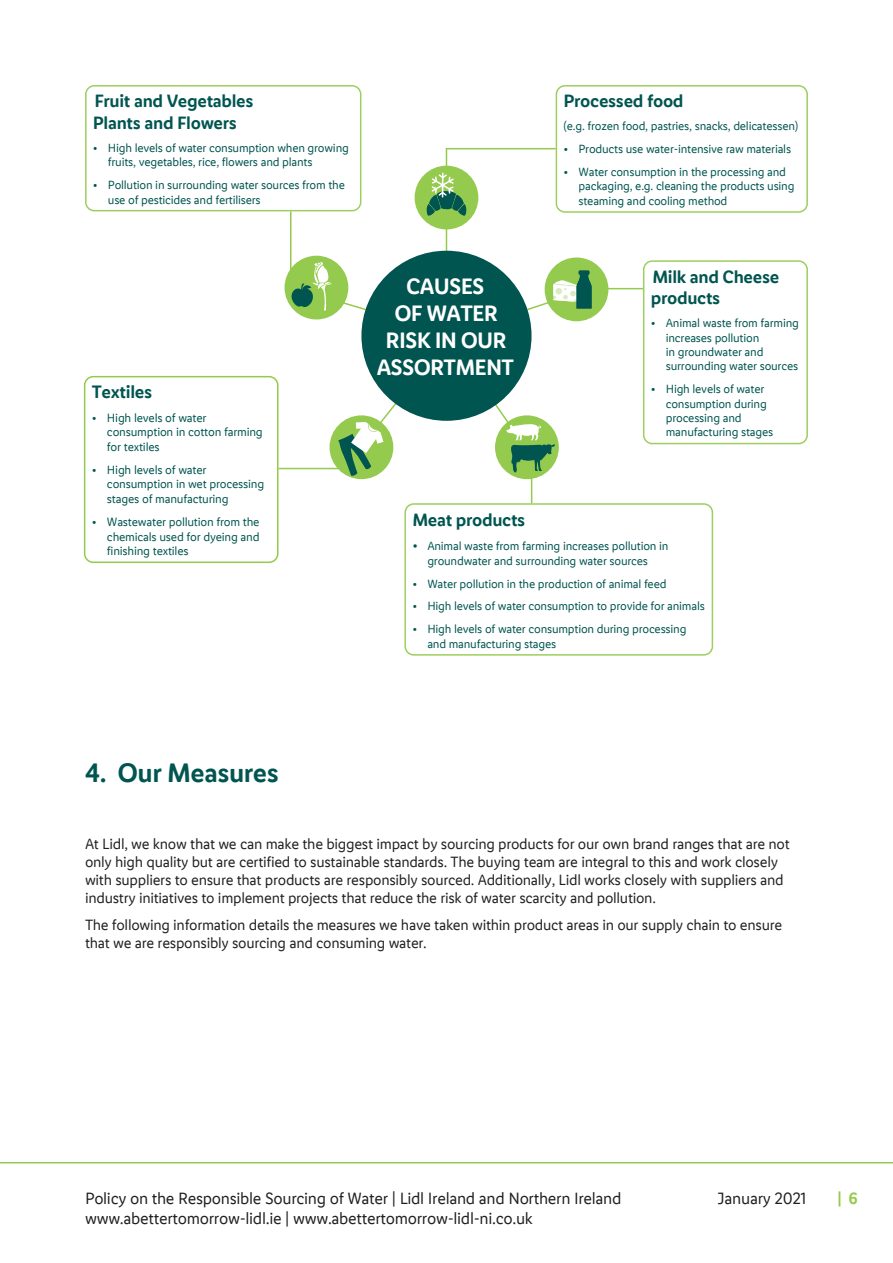
<style>
.page{position:relative;width:893px;height:1263px;background:#fff}
.page>*{position:absolute;margin:0;border:0;box-sizing:border-box;transform-origin:0 0}
.t1{font:27px "New Font";letter-spacing:-.02em;color:#005550}
.Sub_sub{font:22.5px/27px "New Font";letter-spacing:-.035em;color:#fff;text-align:center}
.Body_copy{font:18.15px "New Font";letter-spacing:-.02em;color:#005550}
.Body_copy-2{font:18px/21.6px "New Font";letter-spacing:-.02em;color:#005550}
.t2{font:16.5px/19.8px "LIDL Pro Font Sans Serif";letter-spacing:-.02em;color:#231f20}
.t3{font:16.5px "New Font";color:#94ca4e}
.Body_copy-3{font:15px/18px "LIDL Pro Font Sans Serif";letter-spacing:-.02em;color:#231f20}
.Body_copy-4{font:12.15px/14.5px "LIDL Pro Font Sans Serif";letter-spacing:-.02em;color:#005550}
.Body_copy-5{font:12px/14.4px "LIDL Pro Font Sans Serif";letter-spacing:-.02em;color:#005550}
.s1{font-size:13.5px}
</style>
<div class="page">
<hr style="left:0;top:1162px;width:893px;height:1px;background:#94ca4e">
<div style="left:85px;top:85px;width:276px;height:126px;border:2px solid #9ece5f;border-radius:9px"></div>
<div style="left:84px;top:376px;width:195px;height:187px;border:2px solid #94ca4e;border-radius:9px"></div>
<div style="left:404px;top:503px;width:309px;height:153px;border:2px solid #9ece5f;border-radius:9px"></div>
<div style="left:643px;top:260px;width:165px;height:184px;border:2px solid #9ece5f;border-radius:9px"></div>
<div style="left:556px;top:85px;width:252px;height:128px;border:2px solid #9ece5f;border-radius:9px"></div>
<hr style="left:446px;top:149px;width:1px;height:123px;background:#94ca4e">
<div style="left:415px;top:166px;width:63px;height:63px;background:#94ca4e;border-radius:50%"></div>
<svg style="left:426px;top:172px;width:40px;height:44px"></svg>
<hr style="left:586px;top:288px;width:57px;height:1px;background:#94ca4e">
<hr style="left:446px;top:148px;width:110px;height:1px;background:#94ca4e">
<hr style="left:279px;top:468px;width:64px;height:1px;background:#94ca4e">
<hr style="left:531px;top:462px;width:1px;height:41px;background:#94ca4e">
<div style="left:361px;top:251px;width:170px;height:170px;background:#005550;border-radius:50%"></div>
<hr style="left:290px;top:211px;width:1px;height:66px;background:#94ca4e">
<div style="left:285px;top:256px;width:63px;height:63px;background:#94ca4e;border-radius:50%"></div>
<svg style="left:292px;top:262px;width:98px;height:56px"></svg>
<div style="left:330px;top:415px;width:63px;height:64px;background:#94ca4e;border-radius:50%"></div>
<svg style="left:338px;top:385px;width:73px;height:91px"></svg>
<div style="left:545px;top:257px;width:63px;height:64px;background:#94ca4e;border-radius:50%"></div>
<svg style="left:506px;top:275px;width:86px;height:43px"></svg>
<div style="left:578px;top:270px;width:12px;height:5px;background:#005550;border-radius:2px"></div>
<div style="left:495px;top:415px;width:64px;height:64px;background:#94ca4e;border-radius:50%"></div>
<svg style="left:481px;top:385px;width:74px;height:88px"></svg>
<p class="Body_copy-2" style="left:93px;top:90px;width:162px">Fruit and Vegetables<br>Plants and Flowers</p>
<p class="Body_copy-5" style="left:108px;top:141px;width:242px;text-indent:-15px">• High levels of water consumption when growing fruits, vegetables, rice, flowers and plants</p>
<p class="Body_copy-5" style="left:108px;top:178px;width:239px;text-indent:-15px">• Pollution in surrounding water sources from the use of pesticides and fertilisers</p>
<p class="Body_copy-2" style="left:563px;top:90px;width:122px">Processed food</p>
<p class="Body_copy-5" style="left:563px;top:119px;width:236px">(e.g. frozen food, pastries, snacks, delicatessen)</p>
<p class="Body_copy-5" style="left:563px;top:142px;width:229px">• Products use water-intensive raw materials</p>
<p class="Body_copy-5" style="left:578px;top:165px;width:218px;text-indent:-15px">• Water consumption in the processing and packaging, e.g. cleaning the products using steaming and cooling method</p>
<p class="Body_copy-2" style="left:651px;top:265px;width:130px">Milk and Cheese products</p>
<p class="Body_copy-5" style="left:666px;top:316px;width:135px;text-indent:-15px">• Animal waste from farming increases pollution<br>in groundwater and surrounding water sources</p>
<p class="Body_copy-5" style="left:666px;top:382px;width:109px;text-indent:-15px">• High levels of water consumption during processing and manufacturing stages</p>
<p class="Sub_sub" style="left:377px;top:272px;width:139px">CAUSES<br>OF WATER<br>RISK IN OUR<br>ASSORTMENT</p>
<p class="Body_copy" style="left:92px;top:382px;width:62px">Textiles</p>
<p class="Body_copy-4" style="left:107px;top:410px;width:157px;text-indent:-15px">• High levels of water consumption in cotton farming for textiles</p>
<p class="Body_copy-4" style="left:107px;top:462px;width:159px;text-indent:-15px">• High levels of water consumption in wet processing stages of manufacturing</p>
<p class="Body_copy-4" style="left:107px;top:515px;width:154px;text-align:justify;text-indent:-15px">• Wastewater pollution from the chemicals used for dyeing and finishing textiles</p>
<p class="Body_copy-2" style="left:412px;top:508px;width:115px">Meat products</p>
<p class="Body_copy-5" style="left:412px;top:539px;width:258px;text-align:center"><span class="s1">•</span> Animal waste from farming increases pollution in groundwater and surrounding water sources</p>
<p class="Body_copy-5" style="left:412px;top:576px;width:256px">• Water pollution in the production of animal feed</p>
<p class="Body_copy-5" style="left:412px;top:599px;width:294px">• High levels of water consumption to provide for animals</p>
<p class="Body_copy-5" style="left:427px;top:622px;width:261px;text-indent:-15px">• High levels of water consumption during processing and manufacturing stages</p>
<p class="t1" style="left:85px;top:757px;width:195px">4. Our Measures</p>
<p class="Body_copy-3" style="left:85px;top:835px;width:706px">At Lidl, we know that we can make the biggest impact by sourcing products for our own brand ranges that are not only high quality but are certified to sustainable standards. The buying team are integral to this and work closely with suppliers to ensure that products are responsibly sourced. Additionally, Lidl works closely with suppliers and industry initiatives to implement projects that reduce the risk of water scarcity and pollution.</p>
<p class="Body_copy-3" style="left:85px;top:915px;width:699px">The following information details the measures we have taken within product areas in our supply chain to ensure that we are responsibly sourcing and consuming water.</p>
<h3 class="t2" style="left:85px;top:1188px;width:538px">Policy on the Responsible Sourcing of Water | Lidl Ireland and Northern Ireland www.abettertomorrow-lidl.ie | www.abettertomorrow-lidl-ni.co.uk</h3>
<h3 class="t2" style="left:718px;top:1188px;width:90px">January 2021</h3>
<h3 class="t3" style="left:837px;top:1189px;width:22px">| 6</h3>
</div>
